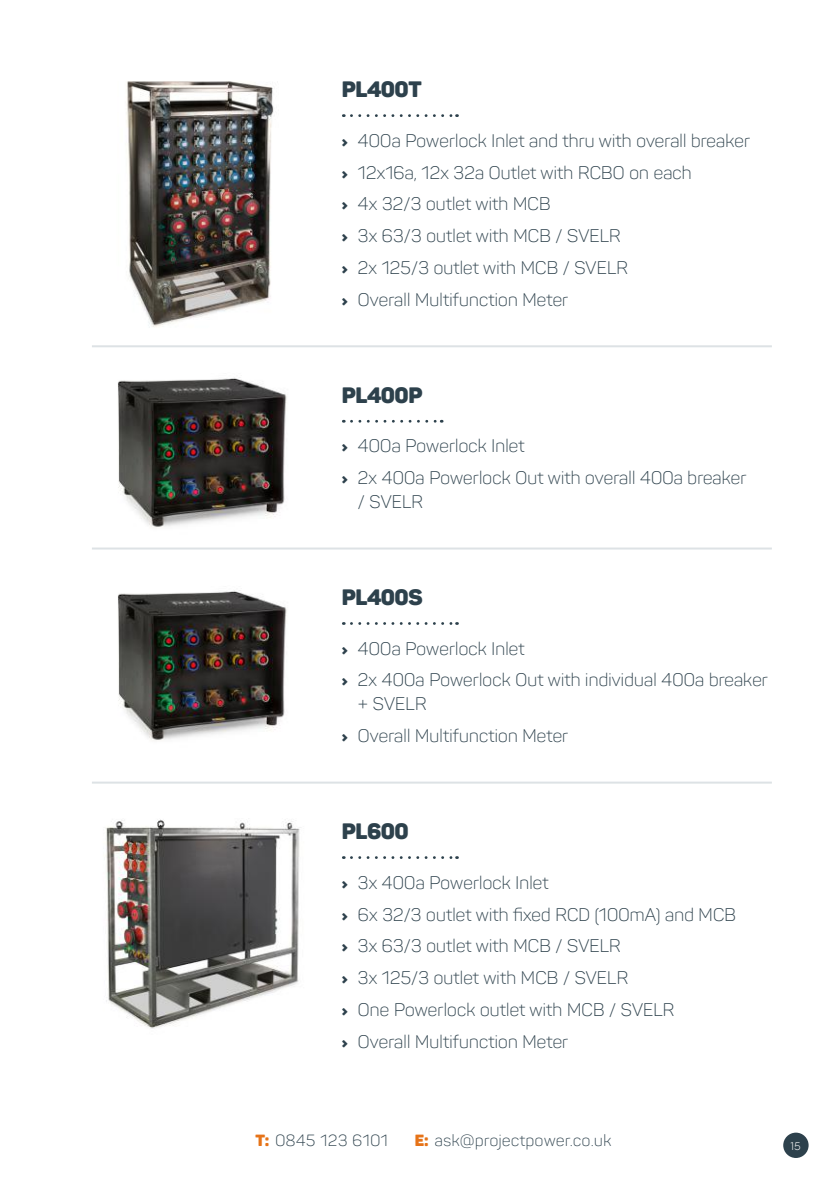
<style>
.page{position:relative;width:840px;height:1191px;background:#fff}
.page>*{position:absolute;margin:0;border:0;box-sizing:border-box;transform-origin:0 0}
.t1{font:22px "Panton Black Caps";letter-spacing:-.025em;color:#2d414c}
.t2{font:300 18px/31.8px "Panton";letter-spacing:-.025em;color:#2d414c}
.t3{font:300 16px "Panton";color:#2d414c}
.t4{font:100 10px "Eveleth Clean";color:#fff}
.s1{font-family:"Panton Black Caps";font-weight:400;font-size:16px}
.s2{font-family:"Panton Black Caps";font-weight:400;color:#e67318}
</style>
<div class="page">
<div style="left:782px;top:1132px;width:26px;height:26px;background:#2d414c;border-radius:50%"></div>
<img style="left:118px;top:377px;width:169px;height:151px">
<svg style="left:351px;top:420px;width:91px;height:2px"></svg>
<img style="left:126px;top:81px;width:225px;height:246px">
<svg style="left:351px;top:114px;width:106px;height:3px"></svg>
<svg style="left:351px;top:622px;width:106px;height:3px"></svg>
<hr style="left:92px;top:345px;width:679px;height:2px;background:#dde2e5">
<hr style="left:92px;top:547px;width:679px;height:2px;background:#dde2e5">
<hr style="left:92px;top:781px;width:679px;height:2px;background:#dde2e5">
<svg style="left:351px;top:856px;width:106px;height:3px"></svg>
<img style="left:106px;top:819px;width:195px;height:210px">
<img style="left:118px;top:590px;width:169px;height:151px">
<p class="t1" style="left:342px;top:75px;width:81px">PL400T</p>
<p class="t2" style="left:342px;top:124px;width:410px"><span class="s1">›</span> 400a Powerlock Inlet and thru with overall breaker <span class="s1">›</span> 12x16a, 12x 32a Outlet with RCBO on each<br><span class="s1">›</span> 4x 32/3 outlet with MCB<br><span class="s1">›</span> 3x 63/3 outlet with MCB / SVELR<br><span class="s1">›</span> 2x 125/3 outlet with MCB / SVELR<br><span class="s1">›</span> Overall Multifunction Meter</p>
<p class="t1" style="left:342px;top:381px;width:82px">PL400P</p>
<p class="t2" style="left:342px;top:430px;width:406px"><span class="s1">›</span> 400a Powerlock Inlet<br><span class="s1">›</span> 2x 400a Powerlock Out with overall 400a breaker</p>
<p class="t2" style="left:357px;top:486px;width:67px">/ SVELR</p>
<p class="t1" style="left:342px;top:583px;width:82px">PL400S</p>
<p class="t2" style="left:342px;top:632px;width:427px"><span class="s1">›</span> 400a Powerlock Inlet<br><span class="s1">›</span> 2x 400a Powerlock Out with individual 400a breaker</p>
<p class="t2" style="left:342px;top:688px;width:228px;text-indent:16px">+ SVELR<br><span class="s1">›</span> Overall Multifunction Meter</p>
<p class="t1" style="left:342px;top:817px;width:68px">PL600</p>
<p class="t2" style="left:342px;top:866px;width:395px"><span class="s1">›</span> 3x 400a Powerlock Inlet<br><span class="s1">›</span> 6x 32/3 outlet with fixed RCD (100mA) and MCB <span class="s1">›</span> 3x 63/3 outlet with MCB / SVELR<br><span class="s1">›</span> 3x 125/3 outlet with MCB / SVELR<br><span class="s1">›</span> One Powerlock outlet with MCB / SVELR<br><span class="s1">›</span> Overall Multifunction Meter</p>
<p class="t3" style="left:255px;top:1130px;width:134px"><span class="s2">t:</span> 0845 123 6101</p>
<p class="t3" style="left:414px;top:1130px;width:198px"><span class="s2">E:</span> ask@projectpower.co.uk</p>
<p class="t4" style="left:790px;top:1139px;width:12px">15</p>
</div>
